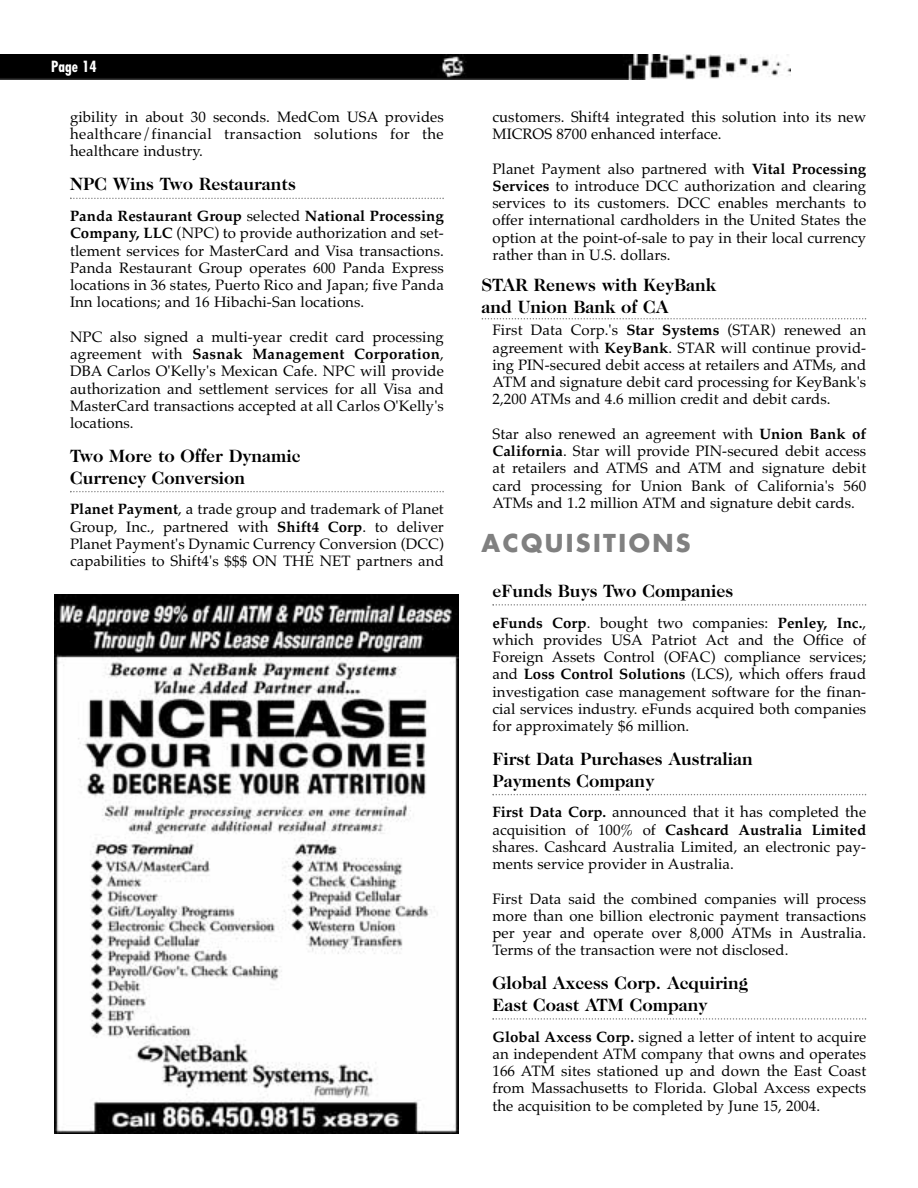
<style>
.page{position:relative;width:918px;height:1188px;background:#fff}
.page>*{position:absolute;margin:0;border:0;box-sizing:border-box;transform-origin:0 0}
.t1{font:700 24px "Futura";letter-spacing:.1em;color:#808080}
.t2{font:700 18px/21.6px "Caslon Two Twenty Four";color:#000}
.t3{font:15px/17.2px "Palatino";letter-spacing:.005em;color:#000;text-align:justify}
.t4{font:700 condensed 15px "Futura";letter-spacing:.005em;color:#fff}
.s1{font-weight:700}
</style>
<div class="page">
<svg style="left:70px;top:198px;width:374px;height:1px"></svg>
<svg style="left:70px;top:491px;width:374px;height:1px"></svg>
<svg style="left:482px;top:318px;width:384px;height:1px"></svg>
<svg style="left:492px;top:604px;width:374px;height:2px"></svg>
<svg style="left:492px;top:794px;width:374px;height:1px"></svg>
<svg style="left:492px;top:1018px;width:374px;height:2px"></svg>
<img style="left:54px;top:594px;width:405px;height:540px">
<img style="left:0;top:54px;width:790px;height:26px">
<p class="t4" style="left:51px;top:60px;width:47px">Page 14</p>
<p class="t3" style="left:70px;top:110px;width:375px">gibility in about 30 seconds. MedCom USA provides healthcare/financial transaction solutions for the healthcare industry.</p>
<p class="t2" style="left:70px;top:175px;width:227px">NPC Wins Two Restaurants</p>
<p class="t3" style="left:70px;top:209px;width:375px"><span class="s1">Panda Restaurant Group</span> selected <span class="s1">National Processing Company, LLC</span> (NPC) to provide authorization and set&shy;tlement services for MasterCard and Visa transactions.<br>Panda Restaurant Group operates 600 Panda Express locations in 36 states, Puerto Rico and Japan; five Panda Inn locations; and 16 Hibachi-San locations.</p>
<p class="t3" style="left:70px;top:330px;width:375px">NPC also signed a multi-year credit card processing agreement with <span class="s1">Sasnak Management Corporation</span>, DBA Carlos O'Kelly's Mexican Cafe. NPC will provide authorization and settlement services for all Visa and MasterCard transactions accepted at all Carlos O'Kelly's locations.</p>
<p class="t2" style="left:70px;top:446px;width:232px">Two More to Offer Dynamic<br>Currency Conversion</p>
<p class="t3" style="left:70px;top:502px;width:375px"><span class="s1">Planet Payment</span>, a trade group and trademark of Planet Group, Inc., partnered with <span class="s1">Shift4 Corp</span>. to deliver Planet Payment's Dynamic Currency Conversion (DCC) capabilities to Shift4's $$$ ON THE NET partners and</p>
<p class="t3" style="left:492px;top:110px;width:375px">customers. Shift4 integrated this solution into its new<br>MICROS 8700 enhanced interface.</p>
<p class="t3" style="left:492px;top:162px;width:375px">Planet Payment also partnered with <span class="s1">Vital Processing Services</span> to introduce DCC authorization and clearing services to its customers. DCC enables merchants to offer international cardholders in the United States the option at the point-of-sale to pay in their local currency rather than in U.S. dollars.</p>
<p class="t2" style="left:482px;top:276px;width:236px">STAR Renews with KeyBank and Union Bank of CA</p>
<p class="t3" style="left:492px;top:323px;width:375px">First Data Corp.'s <span class="s1">Star Systems</span> (STAR) renewed an agreement with <span class="s1">KeyBank</span>. STAR will continue provid&shy;ing PIN-secured debit access at retailers and ATMs, and ATM and signature debit card processing for KeyBank's 2,200 ATMs and 4.6 million credit and debit cards.</p>
<p class="t3" style="left:492px;top:427px;width:375px">Star also renewed an agreement with <span class="s1">Union Bank of California</span>. Star will provide PIN-secured debit access at retailers and ATMS and ATM and signature debit card processing for Union Bank of California's 560<br>ATMs and 1.2 million ATM and signature debit cards.</p>
<h1 class="t1" style="left:482px;top:532px;width:211px">ACQUISITIONS</h1>
<p class="t2" style="left:492px;top:581px;width:242px">eFunds Buys Two Companies</p>
<p class="t3" style="left:492px;top:616px;width:375px"><span class="s1">eFunds Corp</span>. bought two companies: <span class="s1">Penley, Inc.</span>, which provides USA Patriot Act and the Office of Foreign Assets Control (OFAC) compliance services; and <span class="s1">Loss Control Solutions</span> (LCS), which offers fraud investigation case management software for the finan&shy;cial services industry. eFunds acquired both companies for approximately $6 million.</p>
<p class="t2" style="left:492px;top:749px;width:262px">First Data Purchases Australian<br>Payments Company</p>
<p class="t3" style="left:492px;top:805px;width:375px"><span class="s1">First Data Corp.</span> announced that it has completed the acquisition of 100% of <span class="s1">Cashcard Australia Limited </span>shares. Cashcard Australia Limited, an electronic pay&shy;ments service provider in Australia.</p>
<p class="t3" style="left:492px;top:892px;width:375px">First Data said the combined companies will process more than one billion electronic payment transactions per year and operate over 8,000 ATMs in Australia.<br>Terms of the transaction were not disclosed.</p>
<p class="t2" style="left:492px;top:974px;width:257px">Global Axcess Corp. Acquiring<br>East Coast ATM Company</p>
<p class="t3" style="left:492px;top:1030px;width:375px"><span class="s1">Global Axcess Corp.</span> signed a letter of intent to acquire an independent ATM company that owns and operates 166 ATM sites stationed up and down the East Coast from Massachusetts to Florida. Global Axcess expects the acquisition to be completed by June 15, 2004.</p>
</div>
